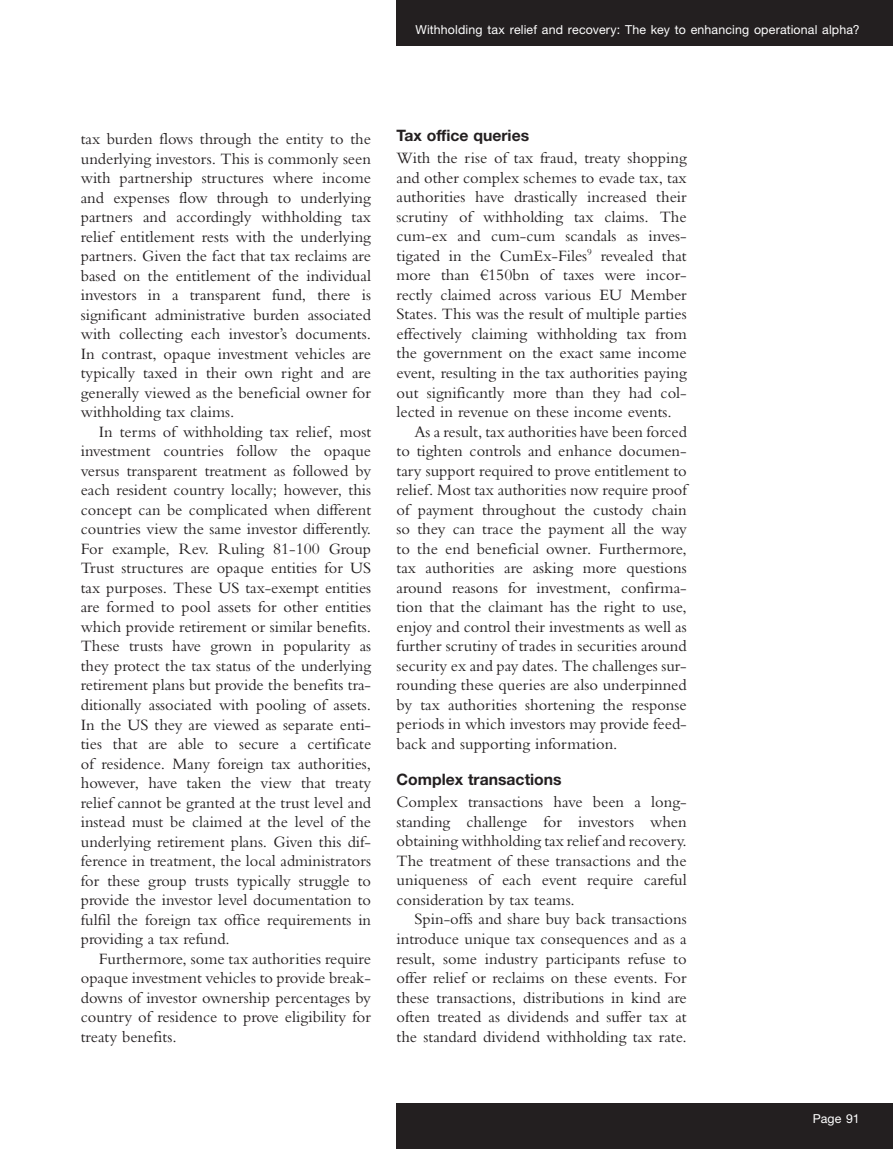
<style>
.page{position:relative;width:893px;height:1149px;background:#fff}
.page>*{position:absolute;margin:0;border:0;box-sizing:border-box;transform-origin:0 0}
.text_indent{font:16.5px/19.5px "Bembo MT Pro";color:#231f20;text-align:justify}
.text{font:16.5px/19.5px "Bembo MT Pro";color:#231f20;text-align:justify}
.b_head{font:700 15.75px "Helvetica Neue LT Pro";color:#231f20}
.t1{font:12.3px "Helvetica Neue LT Pro";letter-spacing:.01em;color:#fff}
</style>
<div class="page">
<div style="left:397px;top:0;width:496px;height:46px;background:#231f20"></div>
<div style="left:397px;top:1103px;width:496px;height:45px;background:#231f20"></div>
<p class="t1" style="left:415px;top:22px;width:446px">Withholding tax relief and recovery: The key to enhancing operational alpha?</p>
<p class="text" style="left:81px;top:129px;width:292px">tax burden flows through the entity to the underlying investors. This is commonly seen with partnership structures where income and expenses flow through to underlying partners and accordingly withholding tax relief entitlement rests with the underlying partners. Given the fact that tax reclaims are based on the entitlement of the individual investors in a transparent fund, there is significant administrative burden associated with collecting each investor’s documents.<br>In contrast, opaque investment vehicles are typically taxed in their own right and are generally viewed as the beneficial owner for withholding tax claims.</p>
<p class="text_indent" style="left:81px;top:421px;width:292px;text-indent:18px">In terms of withholding tax relief, most investment countries follow the opaque versus transparent treatment as followed by each resident country locally; however, this concept can be complicated when different countries view the same investor differently.<br>For example, Rev. Ruling 81-100 Group Trust structures are opaque entities for US tax purposes. These US tax-exempt entities are formed to pool assets for other entities which provide retirement or similar benefits.<br>These trusts have grown in popularity as they protect the tax status of the underlying retirement plans but provide the benefits tra&shy;ditionally associated with pooling of assets.<br>In the US they are viewed as separate enti&shy;ties that are able to secure a certificate of residence. Many foreign tax authorities, however, have taken the view that treaty relief cannot be granted at the trust level and instead must be claimed at the level of the underlying retirement plans. Given this dif&shy;ference in treatment, the local administrators for these group trusts typically struggle to provide the investor level documentation to fulfil the foreign tax office requirements in providing a tax refund.</p>
<p class="text_indent" style="left:81px;top:948px;width:292px;text-indent:18px">Furthermore, some tax authorities require opaque investment vehicles to provide break&shy;downs of investor ownership percentages by country of residence to prove eligibility for treaty benefits.</p>
<p class="b_head" style="left:396px;top:126px;width:134px">Tax office queries</p>
<p class="text" style="left:396px;top:148px;width:292px">With the rise of tax fraud, treaty shopping and other complex schemes to evade tax, tax authorities have drastically increased their scrutiny of withholding tax claims. The cum-ex and cum-cum scandals as inves&shy;tigated in the CumEx-Files<sup>9</sup> revealed that more than €150bn of taxes were incor&shy;rectly claimed across various EU Member States. This was the result of multiple parties effectively claiming withholding tax from the government on the exact same income event, resulting in the tax authorities paying out significantly more than they had col&shy;lected in revenue on these income events.</p>
<p class="text_indent" style="left:396px;top:421px;width:292px;text-indent:18px">As a result, tax authorities have been forced to tighten controls and enhance documen&shy;tary support required to prove entitlement to relief. Most tax authorities now require proof of payment throughout the custody chain so they can trace the payment all the way to the end beneficial owner. Furthermore, tax authorities are asking more questions around reasons for investment, confirma&shy;tion that the claimant has the right to use, enjoy and control their investments as well as further scrutiny of trades in securities around security ex and pay dates. The challenges sur&shy;rounding these queries are also underpinned by tax authorities shortening the response periods in which investors may provide feed&shy;back and supporting information.</p>
<p class="b_head" style="left:396px;top:769px;width:167px">Complex transactions</p>
<p class="text" style="left:396px;top:791px;width:292px">Complex transactions have been a long&shy;standing challenge for investors when obtaining withholding tax relief and recovery.<br>The treatment of these transactions and the uniqueness of each event require careful consideration by tax teams.</p>
<p class="text_indent" style="left:396px;top:908px;width:292px;text-indent:18px">Spin-offs and share buy back transactions introduce unique tax consequences and as a result, some industry participants refuse to offer relief or reclaims on these events. For these transactions, distributions in kind are often treated as dividends and suffer tax at the standard dividend withholding tax rate.</p>
<p class="t1" style="left:813px;top:1110px;width:49px">Page 91</p>
</div>
